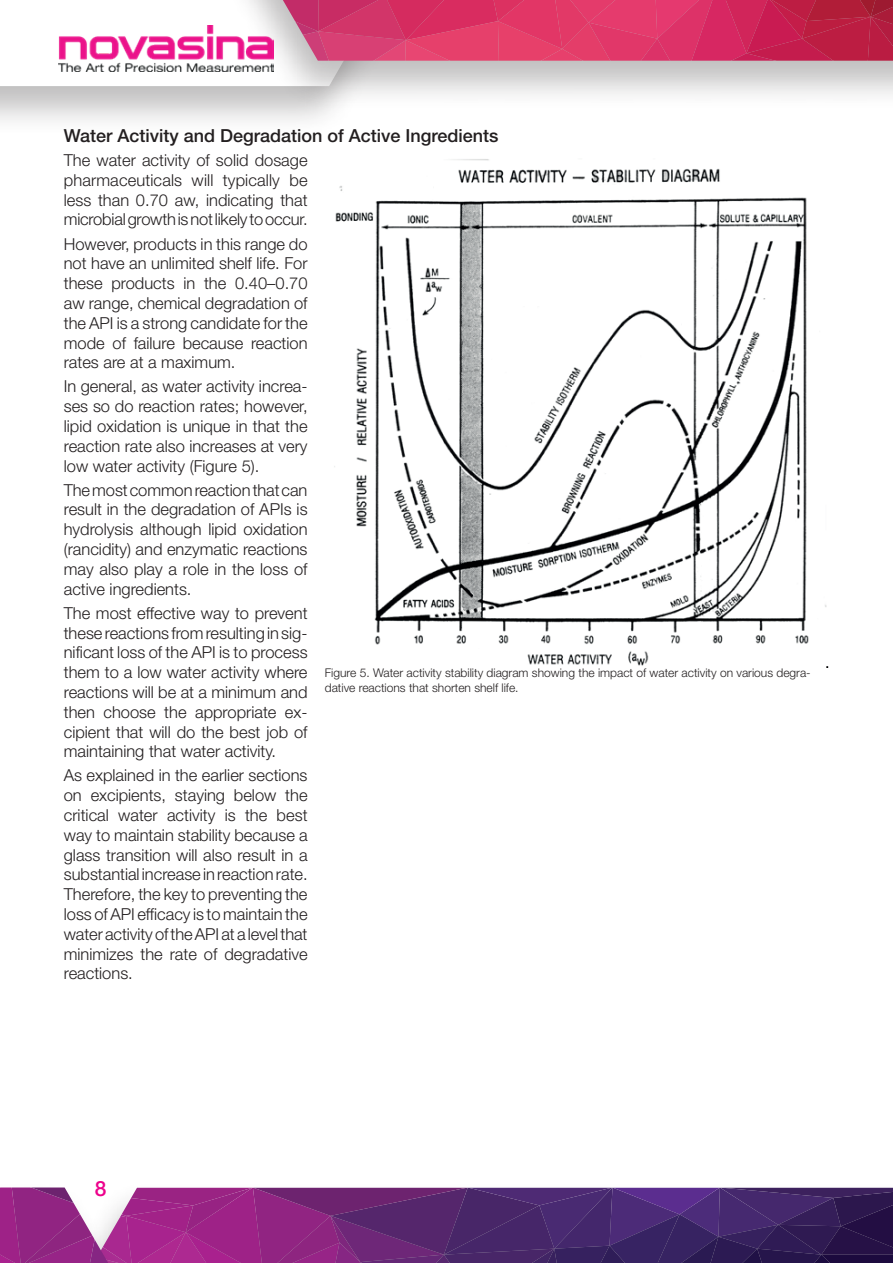
<style>
.page{position:relative;width:893px;height:1263px;background:#fff}
.page>*{position:absolute;margin:0;border:0;box-sizing:border-box;transform-origin:0 0}
.t1{font:500 21px "Helvetica Neue";color:#ed028c}
.t2{font:500 18px "Helvetica Neue";color:#231f20}
.t3{font:300 16.5px/19.8px "Helvetica Neue";color:#231f20;text-align:justify}
.t4{font:300 12px/14.4px "Helvetica Neue";color:#231f20}
</style>
<div class="page">
<div style="left:0;top:0;width:522px;height:136px;background:#231f20;opacity:.29"></div>
<div style="left:4px;top:0;width:889px;height:110px;background:#231f20;opacity:.29"></div>
<svg style="left:0;top:0;width:893px;height:86px"></svg>
<img style="left:58px;top:25px;width:215px;height:46px">
<svg style="left:0;top:1187px;width:893px;height:76px;background:#6a2e78"></svg>
<img style="left:334px;top:159px;width:495px;height:509px">
<p class="t2" style="left:64px;top:124px;width:436px">Water Activity and Degradation of Active Ingredients</p>
<p class="t3" style="left:64px;top:150px;width:245px">The water activity of solid dosage pharmaceuticals will typically be less than 0.70 aw, indicating that microbial growth is not likely to occur.</p>
<p class="t3" style="left:64px;top:233px;width:245px">However, products in this range do not have an unlimited shelf life. For these products in the 0.40–0.70 aw range, chemical degradation of the API is a strong candidate for the mode of failure because reaction rates are at a maximum.</p>
<p class="t3" style="left:64px;top:376px;width:245px">In general, as water activity increa&shy;ses so do reaction rates; however, lipid oxidation is unique in that the reaction rate also increases at very low water activity (Figure 5).</p>
<p class="t3" style="left:64px;top:479px;width:245px">The most common reaction that can result in the degradation of APIs is hydrolysis although lipid oxidation (rancidity) and enzymatic reactions may also play a role in the loss of active ingredients.</p>
<p class="t3" style="left:64px;top:603px;width:245px">The most effective way to prevent these reactions from resulting in sig&shy;nificant loss of the API is to process them to a low water activity where reactions will be at a minimum and then choose the appropriate ex&shy;cipient that will do the best job of maintaining that water activity.</p>
<p class="t3" style="left:64px;top:765px;width:245px">As explained in the earlier sections on excipients, staying below the critical water activity is the best way to maintain stability because a glass transition will also result in a substantial increase in reaction rate.<br>Therefore, the key to preventing the loss of API efficacy is to maintain the water activity of the API at a level that minimizes the rate of degradative reactions.</p>
<p class="t4" style="left:325px;top:665px;width:487px">Figure 5. Water activity stability diagram showing the impact of water activity on various degra&shy;dative reactions that shorten shelf life.</p>
<p class="t1" style="left:95px;top:1176px;width:13px">8</p>
</div>
